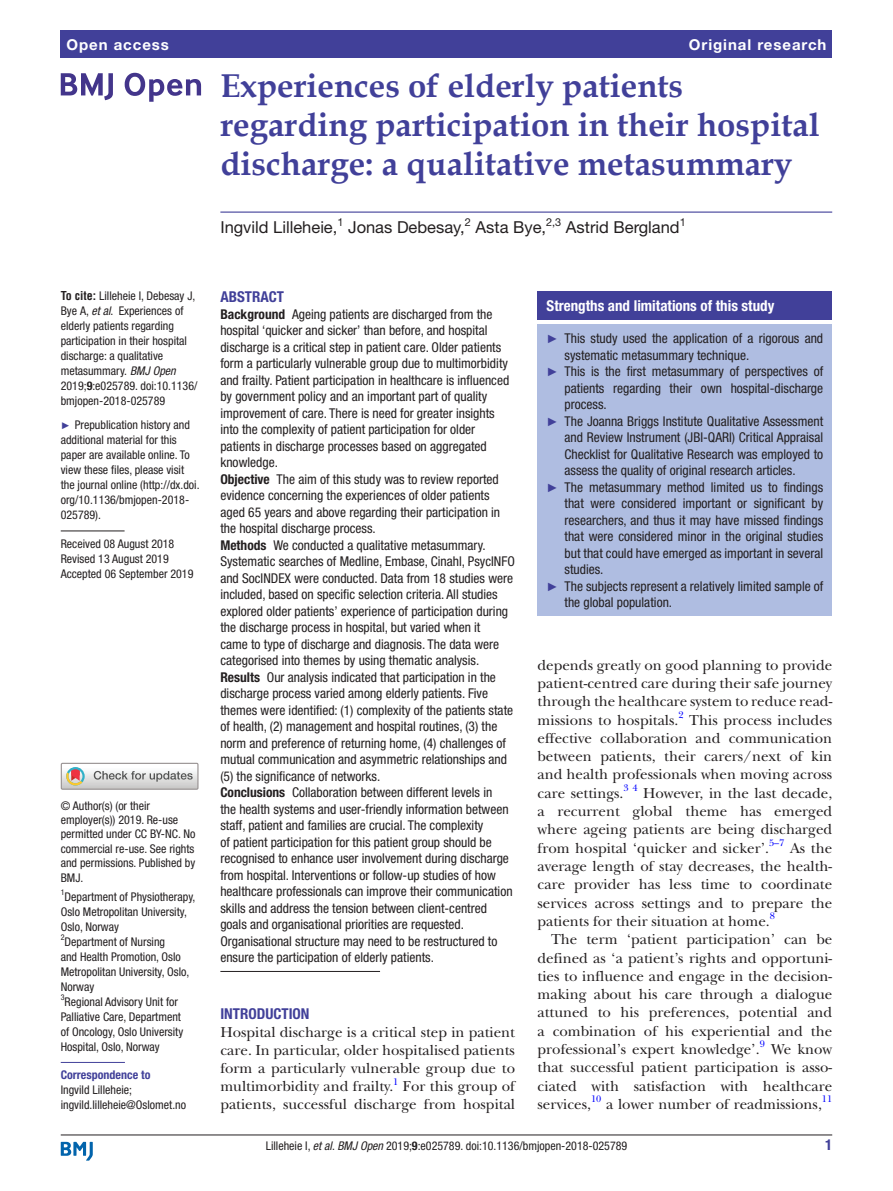
<style>
.page{position:relative;width:893px;height:1191px;background:#fff}
.page>*{position:absolute;margin:0;border:0;box-sizing:border-box;transform-origin:0 0}
.t1{font:700 33px/39px "Book Antiqua";color:#414099}
.t2{font:16.5px "Helvetica Neue LT Std";color:#231f20}
.t3{font:15px/18.3px "New Baskerville";color:#231f20;text-align:justify}
.t4{font:700 condensed 15px "Helvetica Neue LT Std";color:#fff}
.t5{font:700 15px "Helvetica Neue LT Std";letter-spacing:.065em;color:#fff}
.t6{font:700 condensed 15px "Helvetica Neue LT Std";color:#414099}
.t7{font:condensed 13.5px/16.5px "Helvetica Neue LT Std";color:#231f20}
.t8{font:condensed 12px/15px "Helvetica Neue LT Std";color:#231f20}
.t9{font:700 condensed 12px "Helvetica Neue LT Std";color:#414099}
.t10{font:10.95px "Helvetica Neue LT Std";color:#231f20}
.t11{font:9.9px "New Baskerville";color:#00f}
.t12{font:condensed 7.95px "Helvetica Neue LT Std";color:#231f20}
.s1{font-family:"Helvetica LT Std";font-weight:700}
.s2{font-style:italic}
.s3{font-weight:700}
.s4{font-family:"Arial";font-stretch:normal;font-size:9.75px;color:#414099}
.s5{font-family:"Arial";font-stretch:normal;font-size:12px;color:#414099}
</style>
<div class="page">
<hr style="left:61px;top:1134px;width:771px;height:1px;background:#231f20">
<svg style="left:61px;top:1141px;width:32px;height:19px"></svg>
<div style="left:61px;top:31px;width:771px;height:27px;background:#414099"></div>
<hr style="left:220px;top:211px;width:612px;height:2px;background:#414099">
<hr style="left:61px;top:530px;width:64px;height:1px;background:#231f20">
<hr style="left:61px;top:1062px;width:64px;height:1px;background:#414099">
<svg style="left:61px;top:73px;width:52px;height:27px"></svg>
<svg style="left:125px;top:73px;width:76px;height:29px"></svg>
<div style="left:61px;top:762px;width:138px;height:27px;border:1px solid #969090"></div>
<svg style="left:61px;top:763px;width:137px;height:26px"></svg>
<div style="left:538px;top:292px;width:294px;height:28px;background:#414099"></div>
<div style="left:538px;top:324px;width:294px;height:292px;background:#afbde1"></div>
<hr style="left:220px;top:971px;width:160px;height:1px;background:#231f20">
<p class="t5" style="left:66px;top:35px;width:104px">Open access</p>
<p class="t5" style="left:689px;top:35px;width:139px">Original research</p>
<h1 class="t1" style="left:220px;top:66px;width:601px">Experiences of elderly patients regarding participation in their hospital discharge: a qualitative metasummary</h1>
<p class="t2" style="left:220px;top:218px;width:119px">Ingvild Lilleheie,</p>
<p class="t10" style="left:337px;top:215px;width:8px">1</p>
<p class="t2" style="left:348px;top:218px;width:118px">Jonas Debesay,</p>
<p class="t10" style="left:465px;top:215px;width:8px">2</p>
<p class="t2" style="left:476px;top:218px;width:72px">Asta Bye,</p>
<p class="t10" style="left:546px;top:215px;width:17px">2,3</p>
<p class="t2" style="left:566px;top:218px;width:115px">Astrid Bergland</p>
<p class="t10" style="left:680px;top:215px;width:8px">1</p>
<p class="t8" style="left:61px;top:288px;width:138px"><span class="s1">To cite:</span> Lilleheie I, Debesay J,<br>Bye A, <span class="s2">et al</span>. Experiences of elderly patients regarding participation in their hospital discharge: a qualitative metasummary. <span class="s2">BMJ Open<br></span>2019;<span class="s3">9</span>:e025789. doi:10.1136/ bmjopen-2018-025789</p>
<p class="t8" style="left:61px;top:417px;width:140px"><span class="s4">►</span> Prepublication history and additional material for this paper are available online. To view these files, please visit the journal online (http://dx.doi. org/10.1136/bmjopen-2018-<br>025789).</p>
<p class="t8" style="left:61px;top:536px;width:134px">Received 08 August 2018<br>Revised 13 August 2019<br>Accepted 06 September 2019</p>
<p class="t8" style="left:61px;top:798px;width:136px;line-height:14.4px">© Author(s) (or their employer(s)) 2019. Re-use permitted under CC BY-NC. No commercial re-use. See rights and permissions. Published by<br>BMJ.</p>
<p class="t12" style="left:61px;top:888px;width:5px">1</p>
<p class="t8" style="left:61px;top:889px;width:136px;text-indent:4px">Department of Physiotherapy,<br>Oslo Metropolitan University,<br>Oslo, Norway</p>
<p class="t12" style="left:61px;top:933px;width:5px">2</p>
<p class="t8" style="left:61px;top:934px;width:130px;text-indent:4px">Department of Nursing<br>and Health Promotion, Oslo<br>Metropolitan University, Oslo,<br>Norway<br><sup>3</sup>Regional Advisory Unit for<br>Palliative Care, Department of Oncology, Oslo University<br>Hospital, Oslo, Norway</p>
<p class="t9" style="left:61px;top:1067px;width:91px">Correspondence to</p>
<p class="t8" style="left:61px;top:1082px;width:127px">Ingvild Lilleheie; ingvild.lilleheie@Oslomet.no</p>
<p class="t6" style="left:220px;top:288px;width:65px">Abstract</p>
<p class="t7" style="left:220px;top:306px;width:296px"><span class="s3">Background</span> Ageing patients are discharged from the hospital ‘quicker and sicker’ than before, and hospital discharge is a critical step in patient care. Older patients form a particularly vulnerable group due to multimorbidity and frailty. Patient participation in healthcare is influenced by government policy and an important part of quality improvement of care. There is need for greater insights into the complexity of patient participation for older patients in discharge processes based on aggregated knowledge.<br><span class="s3">Objective</span> The aim of this study was to review reported evidence concerning the experiences of older patients aged 65 years and above regarding their participation in the hospital discharge process.<br><span class="s3">Methods</span> We conducted a qualitative metasummary.<br>Systematic searches of Medline, Embase, Cinahl, PsycINFO and SocINDEX were conducted. Data from 18 studies were included, based on specific selection criteria. All studies explored older patients’ experience of participation during the discharge process in hospital, but varied when it<br>came to type of discharge and diagnosis. The data were categorised into themes by using thematic analysis.<br><span class="s3">Results</span> Our analysis indicated that participation in the discharge process varied among elderly patients. Five themes were identified: (1) complexity of the patients state of health, (2) management and hospital routines, (3) the norm and preference of returning home, (4) challenges of mutual communication and asymmetric relationships and (5) the significance of networks.<br><span class="s3">Conclusions</span> Collaboration between different levels in<br>the health systems and user-friendly information between staff, patient and families are crucial. The complexity<br>of patient participation for this patient group should be recognised to enhance user involvement during discharge from hospital. Interventions or follow-up studies of how healthcare professionals can improve their communication skills and address the tension between client-centred goals and organisational priorities are requested.<br>Organisational structure may need to be restructured to ensure the participation of elderly patients.</p>
<p class="t6" style="left:220px;top:1005px;width:91px">Introduction</p>
<p class="t3" style="left:220px;top:1023px;width:296px">Hospital discharge is a critical step in patient care. In particular, older hospitalised patients form a particularly vulnerable group due to multimorbidity and frailty.</p>
<p class="t11" style="left:393px;top:1075px;width:7px">1</p>
<p class="t3" style="left:220px;top:1077px;width:296px;text-align:right">For this group of<br>patients, successful discharge from hospital</p>
<p class="t4" style="left:547px;top:297px;width:229px">Strengths and limitations of this study</p>
<p class="t7" style="left:547px;top:330px;width:278px"><span class="s5">►</span> This study used the application of a rigorous and</p>
<p class="t7" style="left:565px;top:346px;width:186px">systematic metasummary technique.</p>
<p class="t7" style="left:547px;top:363px;width:278px"><span class="s5">►</span> This is the first metasummary of perspectives of</p>
<p class="t7" style="left:565px;top:379px;width:260px">patients regarding their own hospital-discharge</p>
<p class="t7" style="left:565px;top:396px;width:44px">process.</p>
<p class="t7" style="left:547px;top:412px;width:278px"><span class="s5">►</span> The Joanna Briggs Institute Qualitative Assessment</p>
<p class="t7" style="left:565px;top:429px;width:260px">and Review Instrument (JBI-QARI) Critical Appraisal</p>
<p class="t7" style="left:565px;top:445px;width:260px">Checklist for Qualitative Research was employed to</p>
<p class="t7" style="left:565px;top:462px;width:233px">assess the quality of original research articles.</p>
<p class="t7" style="left:547px;top:478px;width:278px"><span class="s5">►</span> The metasummary method limited us to findings</p>
<p class="t7" style="left:565px;top:495px;width:260px">that were considered important or significant by</p>
<p class="t7" style="left:565px;top:511px;width:260px">researchers, and thus it may have missed findings</p>
<p class="t7" style="left:565px;top:528px;width:260px">that were considered minor in the original studies</p>
<p class="t7" style="left:565px;top:544px;width:260px">but that could have emerged as important in several</p>
<p class="t7" style="left:565px;top:561px;width:40px">studies.</p>
<p class="t7" style="left:547px;top:577px;width:278px"><span class="s5">►</span> The subjects represent a relatively limited sample of</p>
<p class="t7" style="left:565px;top:594px;width:109px">the global population.</p>
<p class="t3" style="left:538px;top:655px;width:296px">depends greatly on good planning to provide patient-centred care during their safe journey through the healthcare system to reduce read&shy;missions to hospitals.<sup>2</sup> This process includes effective collaboration and communication between patients, their carers/next of kin and health professionals when moving across care settings.</p>
<p class="t11" style="left:623px;top:782px;width:16px">3 4</p>
<p class="t3" style="left:538px;top:784px;width:296px;text-indent:106px">However, in the last decade, a recurrent global theme has emerged where ageing patients are being discharged from hospital ‘quicker and sicker’.</p>
<p class="t11" style="left:769px;top:837px;width:17px">5–7</p>
<p class="t3" style="left:538px;top:838px;width:296px;text-indent:252px">As the average length of stay decreases, the health&shy;care provider has less time to coordinate services across settings and to prepare the patients for their situation at home.</p>
<p class="t11" style="left:770px;top:910px;width:7px">8</p>
<p class="t3" style="left:538px;top:930px;width:296px;text-indent:14px">The term ‘patient participation’ can be defined as ‘a patient’s rights and opportuni&shy;ties to influence and engage in the decision&shy;making about his care through a dialogue attuned to his preferences, potential and a combination of his experiential and the professional’s expert knowledge’.</p>
<p class="t11" style="left:760px;top:1038px;width:7px">9</p>
<p class="t3" style="left:538px;top:1040px;width:296px;text-indent:234px">We know that successful patient participation is asso&shy;ciated with satisfaction with healthcare services,</p>
<p class="t11" style="left:591px;top:1093px;width:12px">10</p>
<p class="t3" style="left:606px;top:1095px;width:217px">a lower number of readmissions,</p>
<p class="t11" style="left:822px;top:1093px;width:12px">11</p>
<p class="t8" style="left:266px;top:1137px;width:363px">Lilleheie I, <span class="s2">et al</span>. <span class="s2">BMJ Open</span> 2019;<span class="s3">9</span>:e025789. doi:10.1136/bmjopen-2018-025789</p>
<p class="t6" style="left:825px;top:1135px;width:9px">1</p>
</div>
